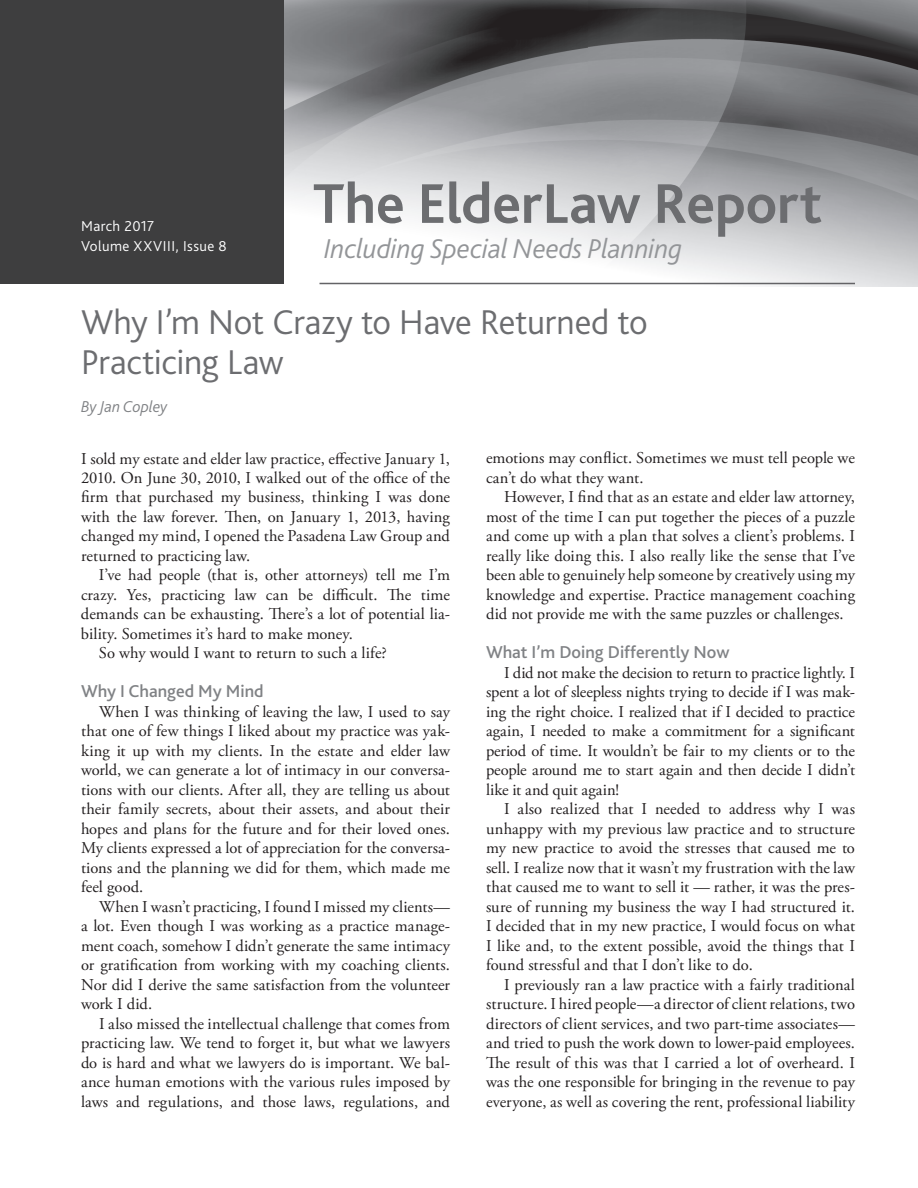
<style>
.page{position:relative;width:918px;height:1188px;background:#fff}
.page>*{position:absolute;margin:0;border:0;box-sizing:border-box;transform-origin:0 0}
.t1{font:700 58.5px "Bliss 2";letter-spacing:-.005em;color:#6c6d70}
.t2{font:300 36px/40.5px "Bliss 2";letter-spacing:-.01em;color:#6c6d70}
.t3{font:italic 300 28.5px "Bliss 2";letter-spacing:-.005em;color:#939598}
.t4{font:500 18px "Bliss 2";color:#808285}
.t5{font:16.5px/19.5px "Adobe Garamond Pro";letter-spacing:.005em;color:#231f20;text-align:justify}
.t6{font:italic 300 16.5px "Bliss 2";letter-spacing:-.005em;color:#808285}
.t7{font:300 15px/19.5px "Bliss 2";letter-spacing:.03em;color:#fff}
</style>
<div class="page">
<img style="left:284px;top:0;width:634px;height:286px">
<div style="left:0;top:0;width:284px;height:284px;background:#3e3e3f"></div>
<hr style="left:320px;top:283px;width:535px;height:1px;background:#636366">
<p class="t7" style="left:81px;top:218px;width:147px">March 2017<br>Volume XXVIII, Issue 8</p>
<h1 class="t1" style="left:313px;top:181px;width:511px">The ElderLaw Report</h1>
<h3 class="t3" style="left:324px;top:237px;width:360px">Including Special Needs Planning</h3>
<h2 class="t2" style="left:81px;top:305px;width:568px">Why I’m Not Crazy to Have Returned to<br>Practicing Law</h2>
<p class="t6" style="left:81px;top:400px;width:88px">By Jan Copley</p>
<p class="t5" style="left:81px;top:450px;width:371px">I sold my estate and elder law practice, effective January 1, 2010. On June 30, 2010, I walked out of the office of the firm that purchased my business, thinking I was done with the law forever. Then, on January 1, 2013, having changed my mind, I opened the Pasadena Law Group and returned to practicing law.</p>
<p class="t5" style="left:99px;top:567px;width:352px">I’ve had people (that is, other attorneys) tell me I’m</p>
<p class="t5" style="left:81px;top:586px;width:370px">crazy. Yes, practicing law can be difficult. The time</p>
<p class="t5" style="left:81px;top:606px;width:371px">demands can be exhausting. There’s a lot of potential lia-</p>
<p class="t5" style="left:81px;top:625px;width:273px">bility. Sometimes it’s hard to make money.</p>
<p class="t5" style="left:99px;top:645px;width:289px">So why would I want to return to such a life?</p>
<p class="t4" style="left:81px;top:684px;width:184px">Why I Changed My Mind</p>
<p class="t5" style="left:81px;top:703px;width:371px;text-indent:18px">When I was thinking of leaving the law, I used to say that one of few things I liked about my practice was yak&shy;king it up with my clients. In the estate and elder law world, we can generate a lot of intimacy in our conversa&shy;tions with our clients. After all, they are telling us about their family secrets, about their assets, and about their hopes and plans for the future and for their loved ones.<br>My clients expressed a lot of appreciation for the conversa&shy;tions and the planning we did for them, which made me feel good.</p>
<p class="t5" style="left:81px;top:898px;width:371px;text-indent:18px">When I wasn’t practicing, I found I missed my clients— a lot. Even though I was working as a practice manage&shy;ment coach, somehow I didn’t generate the same intimacy or gratification from working with my coaching clients.<br>Nor did I derive the same satisfaction from the volunteer work I did.</p>
<p class="t5" style="left:81px;top:1015px;width:371px;text-indent:18px">I also missed the intellectual challenge that comes from practicing law. We tend to forget it, but what we lawyers do is hard and what we lawyers do is important. We bal&shy;ance human emotions with the various rules imposed by laws and regulations, and those laws, regulations, and</p>
<p class="t5" style="left:486px;top:450px;width:371px">emotions may conflict. Sometimes we must tell people we can’t do what they want.</p>
<p class="t5" style="left:486px;top:489px;width:371px;text-indent:18px">However, I find that as an estate and elder law attorney, most of the time I can put together the pieces of a puzzle and come up with a plan that solves a client’s problems. I really like doing this. I also really like the sense that I’ve been able to genuinely help someone by creatively using my knowledge and expertise. Practice management coaching did not provide me with the same puzzles or challenges.</p>
<p class="t4" style="left:486px;top:645px;width:245px">What I’m Doing Differently Now</p>
<p class="t5" style="left:486px;top:664px;width:371px;text-indent:18px">I did not make the decision to return to practice lightly. I spent a lot of sleepless nights trying to decide if I was mak&shy;ing the right choice. I realized that if I decided to practice again, I needed to make a commitment for a significant period of time. It wouldn’t be fair to my clients or to the people around me to start again and then decide I didn’t like it and quit again!</p>
<p class="t5" style="left:486px;top:801px;width:371px;text-indent:18px">I also realized that I needed to address why I was unhappy with my previous law practice and to structure my new practice to avoid the stresses that caused me to sell. I realize now that it wasn’t my frustration with the law that caused me to want to sell it — rather, it was the pres&shy;sure of running my business the way I had structured it.<br>I decided that in my new practice, I would focus on what I like and, to the extent possible, avoid the things that I found stressful and that I don’t like to do.</p>
<p class="t5" style="left:486px;top:976px;width:371px;text-indent:18px">I previously ran a law practice with a fairly traditional structure. I hired people—a director of client relations, two directors of client services, and two part-time associates— and tried to push the work down to lower-paid employees.<br>The result of this was that I carried a lot of overheard. I was the one responsible for bringing in the revenue to pay everyone, as well as covering the rent, professional liability</p>
</div>
